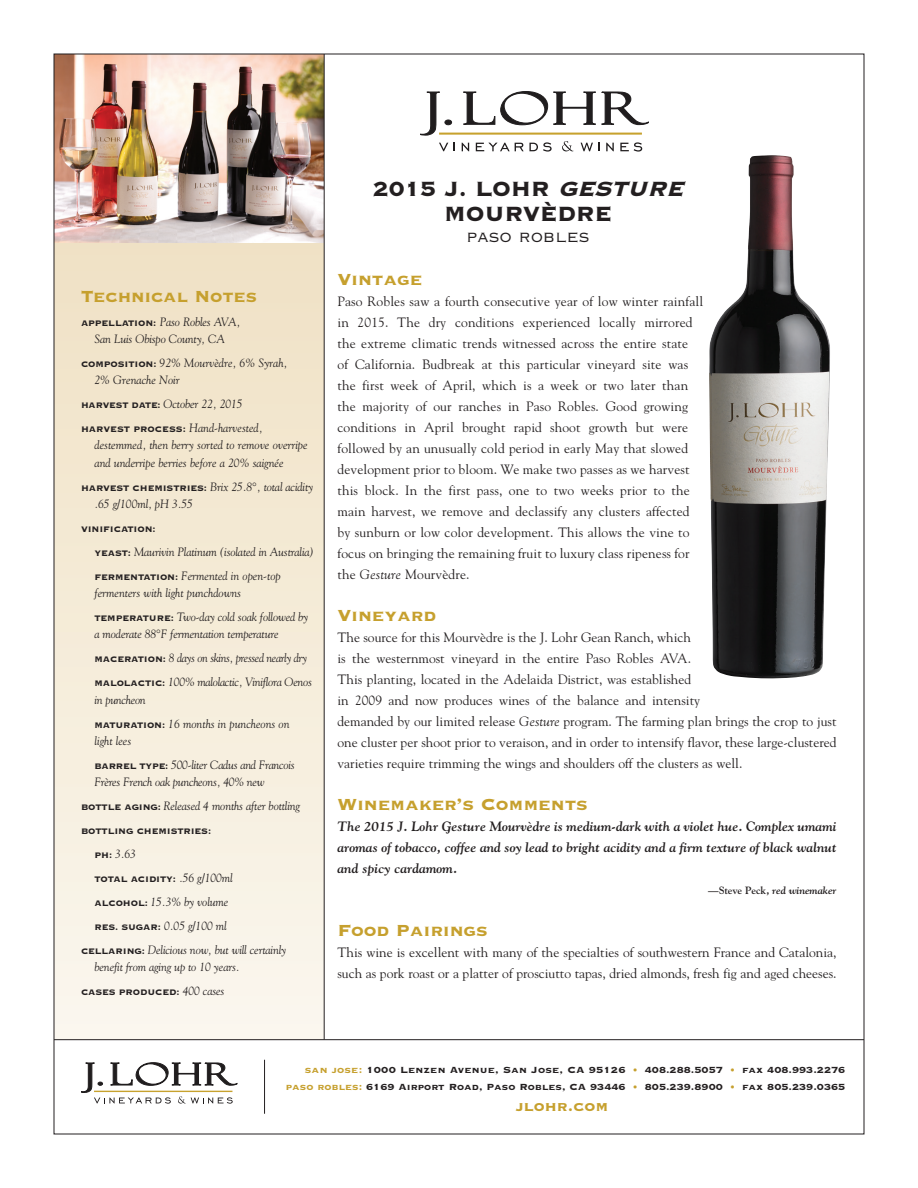
<style>
.page{position:relative;width:918px;height:1188px;background:#fff}
.page>*{position:absolute;margin:0;border:0;box-sizing:border-box;transform-origin:0 0}
.t1{font:27px "Copperplate Thirty Three BC";letter-spacing:-.01em;color:#231f20}
.t2{font:21px "Copperplate Thirty Three BC";letter-spacing:-.01em;color:#c6a02e}
.t3{font:21px "Copperplate Thirty Two BC";letter-spacing:-.01em;color:#231f20}
.t4{font:18px "Copperplate Thirty Three BC";color:#c6a02e}
.t5{font:13.5px/21px "Goudy";letter-spacing:.01em;color:#231f20}
.t6{font:italic 700 13.5px/21px "Goudy";color:#231f20;text-align:justify}
.t7{font:italic 12px/17.2px "Goudy";letter-spacing:-.01em;color:#231f20}
.t8{font:italic 12px "Goudy";letter-spacing:-.03em;color:#231f20;scale:.95 1}
.t9{font:11.7px "Copperplate Thirty Three BC";color:#231f20}
.t10{font:10.5px "Copperplate Thirty Three BC";letter-spacing:-.01em;color:#231f20}
.t11{font:italic 700 10.5px "Goudy";letter-spacing:-.01em;color:#231f20}
.s1{font-family:"Copperplate Thirty Three BC";font-style:normal;font-size:10.5px}
.s2{font-family:"Goudy";font-style:italic;font-size:12px}
.s3{font-style:italic}
.s4{font-style:normal}
.s5{color:#c6a02e}
</style>
<div class="page">
<div style="left:54px;top:232px;width:270px;height:808px;background:linear-gradient(to bottom,#f0e1c4,#faf7ee)"></div>
<img style="left:56px;top:56px;width:268px;height:187px">
<hr style="left:54px;top:1039px;width:810px;height:1px;background:#231f20">
<hr style="left:324px;top:54px;width:1px;height:986px;background:#231f20">
<hr style="left:264px;top:1060px;width:1px;height:54px;background:#231f20">
<svg style="left:81px;top:1063px;width:156px;height:41px"></svg>
<hr style="left:94px;top:1091px;width:138px;height:1px;background:#c7a22e">
<svg style="left:420px;top:92px;width:19px;height:43px"></svg>
<svg style="left:445px;top:120px;width:7px;height:5px"></svg>
<svg style="left:464px;top:92px;width:31px;height:32px"></svg>
<svg style="left:501px;top:92px;width:47px;height:33px"></svg>
<svg style="left:554px;top:92px;width:41px;height:32px"></svg>
<svg style="left:602px;top:92px;width:47px;height:33px"></svg>
<svg style="left:439px;top:143px;width:9px;height:8px"></svg>
<svg style="left:462px;top:143px;width:7px;height:8px"></svg>
<svg style="left:476px;top:142px;width:76px;height:10px"></svg>
<svg style="left:562px;top:141px;width:11px;height:10px"></svg>
<svg style="left:581px;top:143px;width:19px;height:8px"></svg>
<svg style="left:606px;top:143px;width:8px;height:8px"></svg>
<svg style="left:620px;top:142px;width:22px;height:10px"></svg>
<hr style="left:439px;top:133px;width:203px;height:2px;background:#c7a22e">
<img style="left:709px;top:155px;width:121px;height:523px">
<p class="t2" style="left:81px;top:285px;width:178px">Technical Notes</p>
<p class="t7" style="left:81px;top:312px;width:161px;text-align:center"><span class="s1">APPELLATION:</span> Paso Robles AVA,<br>San Luis Obispo County, CA</p>
<p class="t7" style="left:95px;top:354px;width:194px;text-indent:-14px"><span class="s1">COMPOSITION:</span> 92% Mourvèdre, 6% Syrah,<br>2% Grenache Noir</p>
<p class="t7" style="left:81px;top:395px;width:163px"><span class="s1">HARVEST DATE:</span> October 22, 2015</p>
<p class="t10" style="left:81px;top:424px;width:183px">HARVEST PROCESS: <span class="s2">Hand-harvested,</span></p>
<p class="t7" style="left:95px;top:436px;width:215px">destemmed, then berry sorted to remove overripe and underripe berries before a 20% saignée</p>
<p class="t7" style="left:95px;top:477px;width:220px;text-indent:-14px"><span class="s1">HARVEST CHEMISTRIES:</span> Brix 25.8°, total acidity .65 g/100ml, pH 3.55</p>
<p class="t10" style="left:81px;top:524px;width:76px">VINIFICATION:</p>
<p class="t7" style="left:94px;top:543px;width:221px"><span class="s1">YEAST:</span> Maurivin Platinum (isolated in Australia)</p>
<p class="t7" style="left:94px;top:567px;width:188px"><span class="s1">FERMENTATION:</span> Fermented in open-top fermenters with light punchdowns</p>
<p class="t7" style="left:94px;top:608px;width:216px"><span class="s1">TEMPERATURE:</span> Two-day cold soak followed by a moderate 88°F fermentation temperature</p>
<p class="t8" style="left:94px;top:651px;width:225px"><span class="s1">MACERATION:</span> 8 days on skins, pressed nearly dry</p>
<p class="t7" style="left:94px;top:673px;width:219px"><span class="s1">MALOLACTIC:</span> 100% malolactic, Viniflora Oenos in puncheon</p>
<p class="t7" style="left:94px;top:714px;width:197px"><span class="s1">MATURATION:</span> 16 months in puncheons on light lees</p>
<p class="t7" style="left:94px;top:756px;width:202px"><span class="s1">BARREL TYPE:</span> 500-liter Cadus and Francois<br>Frères French oak puncheons, 40% new</p>
<p class="t7" style="left:81px;top:797px;width:221px"><span class="s1">BOTTLE AGING:</span> Released 4 months after bottling</p>
<p class="t10" style="left:81px;top:826px;width:132px">BOTTLING CHEMISTRIES:</p>
<p class="t7" style="left:94px;top:845px;width:43px"><span class="s1">PH:</span> 3.63</p>
<p class="t10" style="left:94px;top:874px;width:140px">TOTAL ACIDITY: <span class="s2">.56 g/100ml</span></p>
<p class="t7" style="left:94px;top:893px;width:135px"><span class="s1">ALCOHOL:</span> 15.3% by volume</p>
<p class="t7" style="left:94px;top:917px;width:134px"><span class="s1">RES. SUGAR:</span> 0.05 g/100 ml</p>
<p class="t7" style="left:95px;top:941px;width:193px;text-indent:-14px"><span class="s1">CELLARING:</span> Delicious now, but will certainly benefit from aging up to 10 years.</p>
<p class="t10" style="left:81px;top:987px;width:145px">CASES PRODUCED: <span class="s2">400 cases</span></p>
<p class="t1" style="left:373px;top:175px;width:319px">2015 J. LOHR <span class="s3">GESTURE</span></p>
<p class="t1" style="left:444px;top:201px;width:169px">MOURVÈDRE</p>
<p class="t3" style="left:466px;top:226px;width:125px">paso robles</p>
<p class="t2" style="left:338px;top:269px;width:87px">Vintage</p>
<p class="t5" style="left:338px;top:290px;width:367px">Paso Robles saw a fourth consecutive year of low winter rainfall in 2015. The dry conditions experienced locally mirrored the extreme climatic trends witnessed across the entire state<br>of California. Budbreak at this particular vineyard site was the first week of April, which is a week or two later than the majority of our ranches in Paso Robles. Good growing conditions in April brought rapid shoot growth but were followed by an unusually cold period in early May that slowed development prior to bloom. We make two passes as we harvest this block. In the first pass, one to two weeks prior to the main harvest, we remove and declassify any clusters affected by sunburn or low color development. This allows the vine to focus on bringing the remaining fruit to luxury class ripeness for the <span class="s3">Gesture</span> Mourvèdre.</p>
<p class="t2" style="left:338px;top:605px;width:100px">Vineyard</p>
<p class="t5" style="left:338px;top:626px;width:501px">The source for this Mourvèdre is the J. Lohr Gean Ranch, which<br>is the westernmost vineyard in the entire Paso Robles AVA.<br>This planting, located in the Adelaida District, was established<br>in 2009 and now produces wines of the balance and intensity<br>demanded by our limited release <span class="s3">Gesture</span> program. The farming plan brings the crop to just one cluster per shoot prior to veraison, and in order to intensify flavor, these large-clustered varieties require trimming the wings and shoulders off the clusters as well.</p>
<p class="t2" style="left:338px;top:794px;width:252px">Winemaker’s Comments</p>
<p class="t6" style="left:338px;top:816px;width:501px">The 2015 J. Lohr Gesture Mourvèdre is medium-dark with a violet hue. Complex umami aromas of tobacco, coffee and soy lead to bright acidity and a firm texture of black walnut and spicy cardamom.</p>
<p class="t11" style="left:708px;top:884px;width:130px"><span class="s4">—Steve Peck,</span> red winemaker</p>
<p class="t2" style="left:338px;top:920px;width:152px">Food Pairings</p>
<p class="t5" style="left:338px;top:941px;width:501px">This wine is excellent with many of the specialties of southwestern France and Catalonia, such as pork roast or a platter of prosciutto tapas, dried almonds, fresh fig and aged cheeses.</p>
<p class="t9" style="left:305px;top:1065px;width:542px"><span class="s5">san jose:</span> 1000 Lenzen Avenue, San Jose, CA 95126 <span class="s5">•</span> 408.288.5057 <span class="s5">•</span> fax 408.993.2276</p>
<p class="t9" style="left:286px;top:1081px;width:561px"><span class="s5">paso robles:</span> 6169 Airport Road, Paso Robles, CA 93446 <span class="s5">•</span> 805.239.8900 <span class="s5">•</span> fax 805.239.0365</p>
<p class="t4" style="left:516px;top:1097px;width:94px">jlohr.com</p>
</div>
